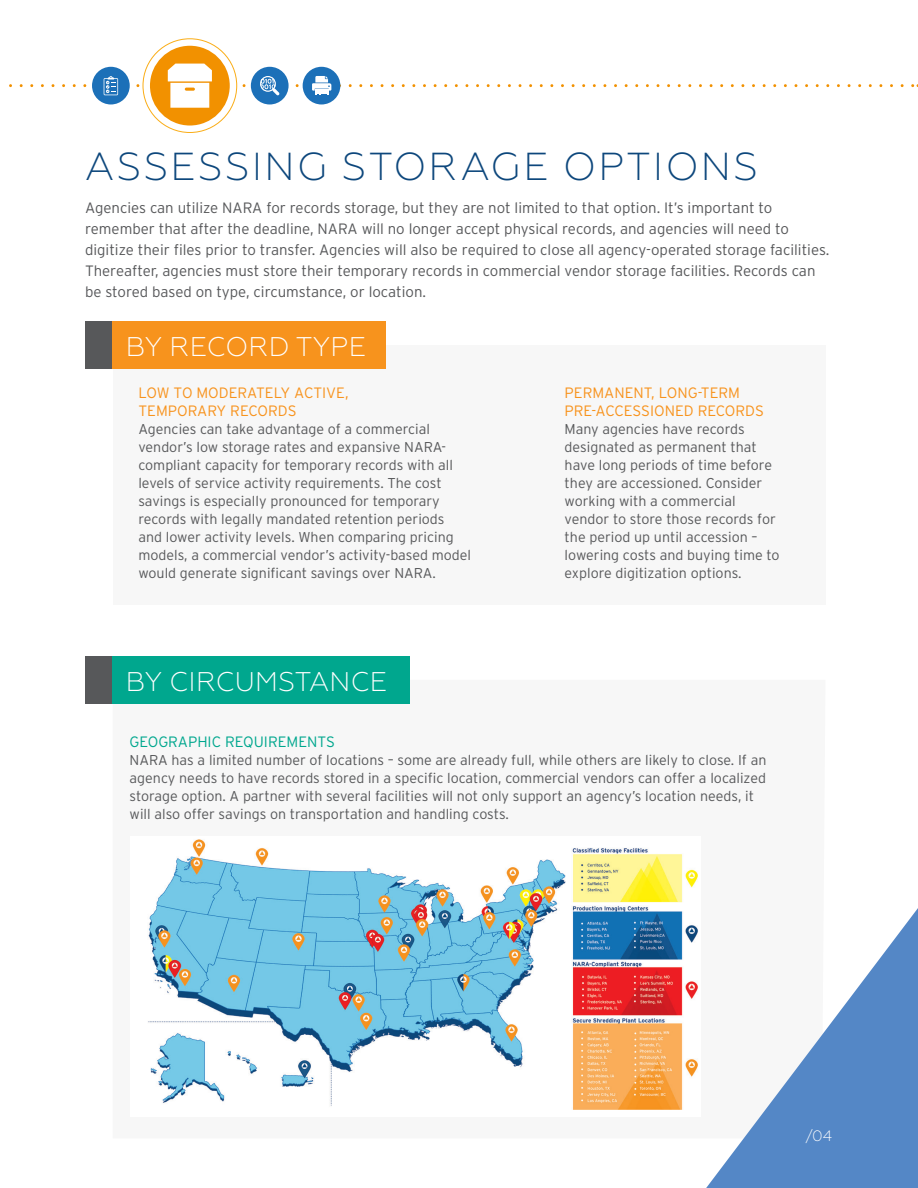
<style>
.page{position:relative;width:918px;height:1188px;background:#fff}
.page>*{position:absolute;margin:0;border:0;box-sizing:border-box;transform-origin:0 0}
.HEADLINE{font:300 39px "Geometria";letter-spacing:.06em;color:#0d477c}
.Contents_Title{font:300 27px "Geometria";letter-spacing:.01em;color:#fff}
.Body_Copy{font:300 15px/21px "Interstate";color:#57585a}
.Body_Copy_-_SubHead{font:300 15px/18px "Interstate";color:#f7931d}
.Body_Copy_-_SubHead-2{font:300 15px "Interstate";color:#00a78e}
.t1{font:300 15px "Geometria";color:#fff}
.Body_Copy-2{font:300 14.25px/18px "Interstate";color:#57585a}
</style>
<div class="page">
<div style="left:113px;top:345px;width:713px;height:259px;background:#f7f7f7"></div>
<div style="left:85px;top:321px;width:28px;height:48px;background:#57585a"></div>
<div style="left:113px;top:321px;width:273px;height:48px;background:#f7931d"></div>
<div style="left:85px;top:656px;width:28px;height:48px;background:#57585a"></div>
<div style="left:113px;top:656px;width:297px;height:48px;background:#00a78e"></div>
<svg style="left:706px;top:908px;width:212px;height:280px"></svg>
<img style="left:148px;top:839px;width:550px;height:271px">
<svg style="left:143px;top:39px;width:94px;height:93px"></svg>
<div style="left:150px;top:46px;width:80px;height:80px;background:#f29100;border-radius:50%"></div>
<svg style="left:21px;top:64px;width:883px;height:44px"></svg>
<p class="HEADLINE" style="left:85px;top:144px;width:674px">ASSESSING STORAGE OPTIONS</p>
<p class="Body_Copy" style="left:85px;top:197px;width:746px">Agencies can utilize NARA for records storage, but they are not limited to that option. It’s important to remember that after the deadline, NARA will no longer accept physical records, and agencies will need to digitize their files prior to transfer. Agencies will also be required to close all agency-operated storage facilities.<br>Thereafter, agencies must store their temporary records in commercial vendor storage facilities. Records can be stored based on type, circumstance, or location.</p>
<p class="Contents_Title" style="left:126px;top:331px;width:242px">BY RECORD TYPE</p>
<p class="Body_Copy_-_SubHead" style="left:138px;top:383px;width:212px">LOW TO MODERATELY ACTIVE,<br>TEMPORARY RECORDS</p>
<p class="Body_Copy-2" style="left:138px;top:420px;width:334px">Agencies can take advantage of a commercial vendor’s low storage rates and expansive NARA&shy;compliant capacity for temporary records with all levels of service activity requirements. The cost savings is especially pronounced for temporary records with legally mandated retention periods and lower activity levels. When comparing pricing models, a commercial vendor’s activity-based model would generate significant savings over NARA.</p>
<p class="Contents_Title" style="left:126px;top:666px;width:263px">BY CIRCUMSTANCE</p>
<p class="Body_Copy_-_SubHead" style="left:565px;top:383px;width:201px">PERMANENT, LONG-TERM<br>PRE-ACCESSIONED RECORDS</p>
<p class="Body_Copy-2" style="left:565px;top:420px;width:216px">Many agencies have records designated as permanent that have long periods of time before they are accessioned. Consider working with a commercial vendor to store those records for the period up until accession – lowering costs and buying time to explore digitization options.</p>
<p class="Body_Copy_-_SubHead-2" style="left:130px;top:733px;width:207px">GEOGRAPHIC REQUIREMENTS</p>
<p class="Body_Copy-2" style="left:130px;top:751px;width:638px">NARA has a limited number of locations – some are already full, while others are likely to close. If an agency needs to have records stored in a specific location, commercial vendors can offer a localized storage option. A partner with several facilities will not only support an agency’s location needs, it will also offer savings on transportation and handling costs.</p>
<p class="t1" style="left:805px;top:1127px;width:28px">/04</p>
</div>
